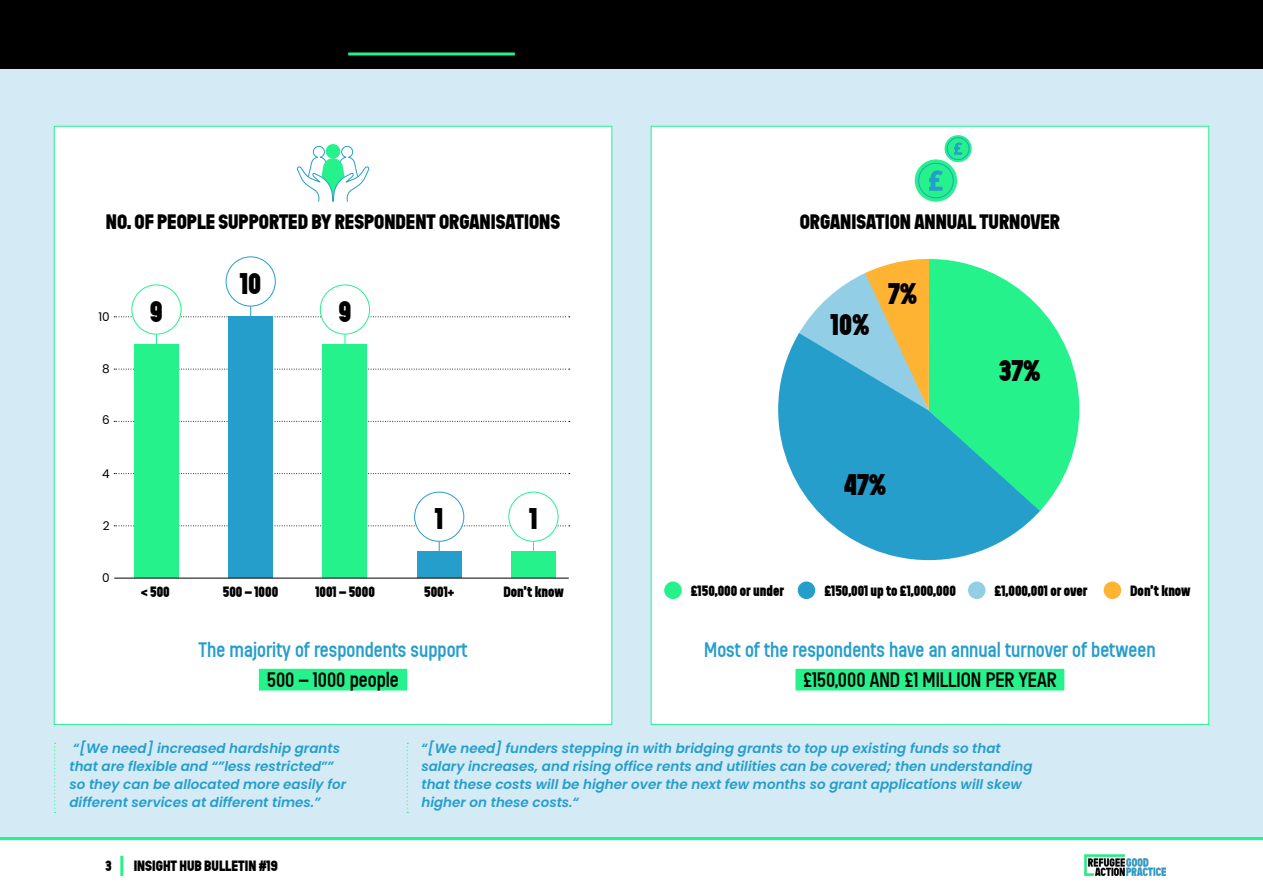
<style>
.page{position:relative;width:1263px;height:893px;background:#fff}
.page>*{position:absolute;margin:0;border:0;box-sizing:border-box;transform-origin:0 0}
.t1{font:700 30px "Stenciletta Solid";color:#000}
.t2{font:21px "Stenciletta Solid";color:#269ecc}
.t3{font:700 21px "Stenciletta Solid";color:#000}
.t4{font:21px "Stenciletta Solid";color:#000}
.t5{font:700 15px "Stenciletta Solid";color:#000}
.t6{font:italic 600 13.5px/18px "Poppins";color:#269ecc}
.t7{font:12px "Poppins";color:#000}
</style>
<div class="page">
<hr style="left:120px;top:856px;width:3px;height:20px;background:#26f28c">
<hr style="left:0;top:837px;width:1263px;height:3px;background:#26f28c">
<img style="left:1084px;top:855px;width:81px;height:21px">
<div style="left:0;top:0;width:1263px;height:837px;background:#d4ebf5"></div>
<div style="left:0;top:0;width:1263px;height:68px;background:#000"></div>
<div style="left:54px;top:126px;width:558px;height:599px;background:#fff;border:1px solid #26f28c"></div>
<div style="left:651px;top:126px;width:558px;height:599px;background:#fff;border:1px solid #26f28c"></div>
<svg style="left:114px;top:525px;width:456px;height:1px"></svg>
<svg style="left:114px;top:473px;width:456px;height:1px"></svg>
<svg style="left:114px;top:369px;width:456px;height:1px"></svg>
<svg style="left:114px;top:421px;width:456px;height:1px"></svg>
<div style="left:134px;top:344px;width:44px;height:234px;background:#26f28c"></div>
<div style="left:229px;top:317px;width:44px;height:261px;background:#269ecc"></div>
<div style="left:323px;top:344px;width:44px;height:234px;background:#26f28c"></div>
<div style="left:417px;top:552px;width:44px;height:26px;background:#269ecc"></div>
<div style="left:511px;top:552px;width:44px;height:26px;background:#26f28c"></div>
<hr style="left:114px;top:578px;width:455px;height:1px;background:#000">
<div style="left:132px;top:285px;width:49px;height:49px;border:1px solid #26f28c;border-radius:50%"></div>
<div style="left:320px;top:285px;width:50px;height:49px;border:1px solid #26f28c;border-radius:50%"></div>
<div style="left:226px;top:257px;width:49px;height:49px;border:1px solid #269ecc;border-radius:50%"></div>
<div style="left:415px;top:492px;width:49px;height:49px;background:#fff;border-radius:50%"></div>
<div style="left:414px;top:492px;width:50px;height:50px;border:1px solid #269ecc;border-radius:50%"></div>
<div style="left:509px;top:492px;width:49px;height:49px;background:#fff;border-radius:50%"></div>
<div style="left:509px;top:492px;width:49px;height:50px;border:1px solid #26f28c;border-radius:50%"></div>
<svg style="left:114px;top:306px;width:456px;height:11px"></svg>
<div style="left:258px;top:668px;width:150px;height:23px;background:#26f28c;border:1px solid #fff"></div>
<div style="left:795px;top:668px;width:270px;height:23px;background:#26f28c;border:1px solid #fff"></div>
<div style="left:326px;top:144px;width:14px;height:15px;background:#26f28c;border-radius:50%"></div>
<svg style="left:296px;top:146px;width:74px;height:56px"></svg>
<svg style="left:915px;top:159px;width:42px;height:43px"></svg>
<svg style="left:929px;top:170px;width:14px;height:21px"></svg>
<div style="left:918px;top:163px;width:36px;height:35px;border:1px solid #269ecc;border-radius:50%"></div>
<svg style="left:944px;top:135px;width:28px;height:27px"></svg>
<svg style="left:954px;top:142px;width:8px;height:13px"></svg>
<div style="left:947px;top:137px;width:22px;height:23px;border:1px solid #269ecc;border-radius:50%"></div>
<div style="left:664px;top:581px;width:18px;height:18px;background:#26f28c;border-radius:50%"></div>
<div style="left:798px;top:581px;width:17px;height:18px;background:#269ecc;border-radius:50%"></div>
<div style="left:968px;top:581px;width:17px;height:18px;background:#92cee5;border-radius:50%"></div>
<div style="left:1103px;top:581px;width:18px;height:18px;background:#ffb333;border-radius:50%"></div>
<svg style="left:54px;top:743px;width:2px;height:70px"></svg>
<svg style="left:407px;top:743px;width:1px;height:70px"></svg>
<svg style="left:778px;top:335px;width:262px;height:225px;fill:#269ecc"></svg>
<svg style="left:798px;top:259px;width:281px;height:252px"></svg>
<hr style="left:348px;top:53px;width:167px;height:3px;background:#26f28c">
<h2 class="t3" style="left:106px;top:210px;width:456px">NO. OF PEOPLE SUPPORTED BY RESPONDENT ORGANISATIONS</h2>
<h2 class="t3" style="left:800px;top:210px;width:262px">ORGANISATION ANNUAL TURNOVER</h2>
<p class="t7" style="left:98px;top:310px;width:13px">10</p>
<p class="t7" style="left:102px;top:362px;width:9px">8</p>
<p class="t7" style="left:102px;top:413px;width:9px">6</p>
<p class="t7" style="left:102px;top:467px;width:9px">4</p>
<p class="t7" style="left:103px;top:519px;width:8px">2</p>
<p class="t7" style="left:102px;top:571px;width:9px">0</p>
<h1 class="t1" style="left:240px;top:266px;width:23px">10</h1>
<h1 class="t1" style="left:150px;top:294px;width:15px">9</h1>
<h1 class="t1" style="left:338px;top:294px;width:15px">9</h1>
<h1 class="t1" style="left:435px;top:501px;width:10px">1</h1>
<h1 class="t1" style="left:529px;top:501px;width:10px">1</h1>
<p class="t5" style="left:141px;top:583px;width:30px">&lt; 500</p>
<p class="t5" style="left:223px;top:583px;width:57px">500 – 1000</p>
<p class="t5" style="left:315px;top:583px;width:61px">1001 – 5000</p>
<p class="t5" style="left:424px;top:583px;width:32px">5001+</p>
<p class="t5" style="left:503px;top:583px;width:62px">Don’t know</p>
<h2 class="t2" style="left:199px;top:638px;width:270px">The majority of respondents support</h2>
<h2 class="t4" style="left:267px;top:668px;width:133px">500 – 1000 people</h2>
<h1 class="t1" style="left:831px;top:307px;width:40px">10%</h1>
<h1 class="t1" style="left:888px;top:276px;width:30px">7%</h1>
<h1 class="t1" style="left:844px;top:468px;width:43px">47%</h1>
<h1 class="t1" style="left:999px;top:354px;width:42px">37%</h1>
<p class="t5" style="left:691px;top:583px;width:95px">£150,000 or under</p>
<p class="t5" style="left:824px;top:583px;width:133px">£150,001 up to £1,000,000</p>
<p class="t5" style="left:994px;top:583px;width:95px">£1,000,001 or over</p>
<p class="t5" style="left:1130px;top:583px;width:62px">Don’t know</p>
<h2 class="t2" style="left:704px;top:638px;width:453px">Most of the respondents have an annual turnover of between</h2>
<h2 class="t4" style="left:803px;top:668px;width:255px">£150,000 AND £1 MILLION PER YEAR</h2>
<p class="t6" style="left:69px;top:739px;width:278px">“[We need] increased hardship grants that are flexible and “”less restricted”” so they can be allocated more easily for different services at different times.”</p>
<p class="t6" style="left:421px;top:739px;width:613px">“[We need] funders stepping in with bridging grants to top up existing funds so that salary increases, and rising office rents and utilities can be covered; then understanding that these costs will be higher over the next few months so grant applications will skew higher on these costs.“</p>
<p class="t5" style="left:105px;top:858px;width:8px">3</p>
<p class="t5" style="left:134px;top:858px;width:146px">INSIGHT HUB BULLETIN #19</p>
</div>
